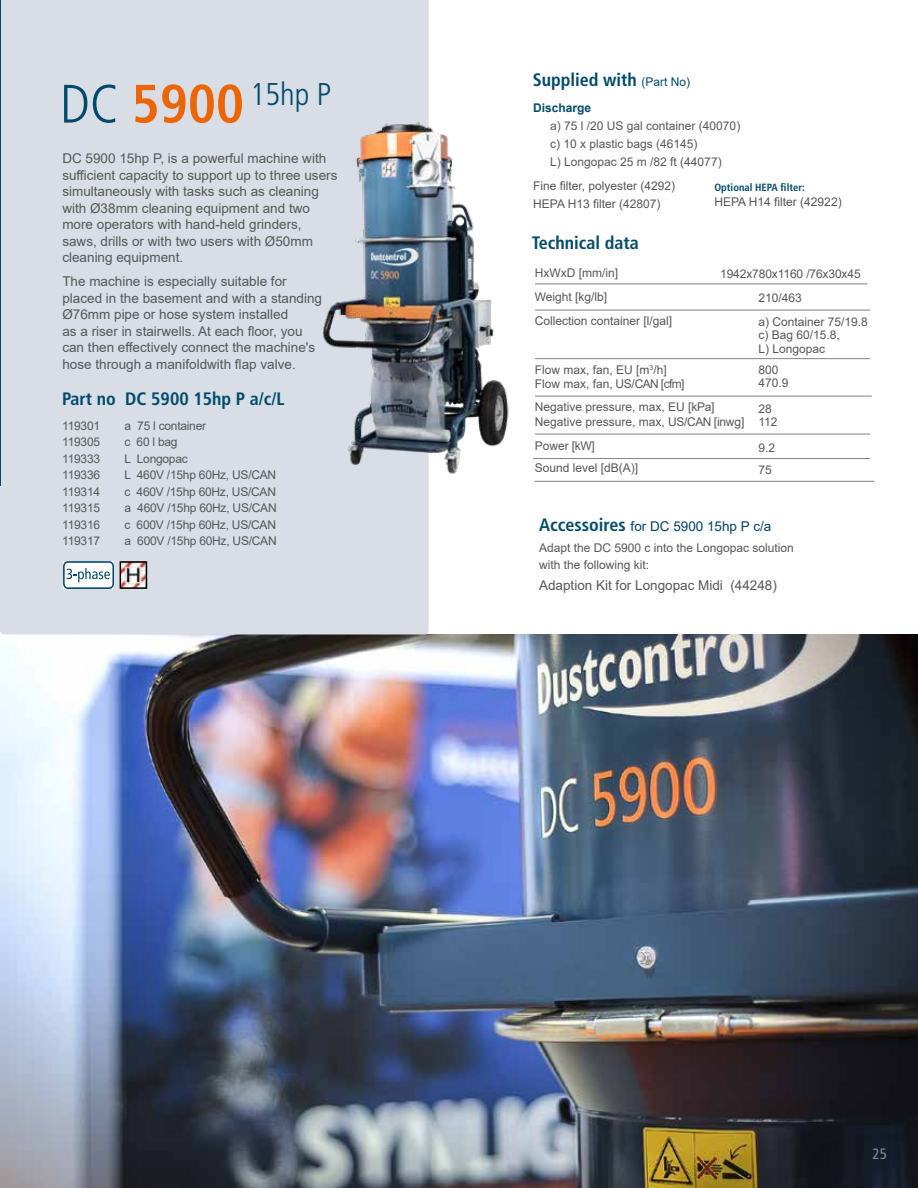
<style>
.page{position:relative;width:918px;height:1188px;background:#fff}
.page>*{position:absolute;margin:0;border:0;box-sizing:border-box;transform-origin:0 0}
.t1{font:300 condensed 31.5px "Frutiger LT Pro";color:#004b6c}
.t2{font:700 condensed 18px "Frutiger LT Pro";color:#004b6c}
.t3{font:condensed 15px "Frutiger LT Pro";color:#86888c}
.t4{font:13.5px/16.5px "Arial";color:#575756}
.t5{font:13.5px "Arial";color:#004467}
.t6{font:12px/24px "Arial";color:#575756}
.t7{font:12px "Arial";letter-spacing:-.02em;color:#575756}
.t8{font:700 12px "Arial";color:#004b6c}
.t9{font:700 condensed 10.5px "Frutiger LT Pro";color:#004b6c}
.s1{font-size:54px}
.s2{font-weight:700;font-size:54px;color:#ec6608}
.s3{font-family:"Arial";font-weight:400;font-stretch:normal;font-size:12px}
.s4{font-family:"Frutiger LT Pro";font-weight:700;font-stretch:condensed;font-size:18px;color:#004b6c}
.s5{font-family:"Frutiger LT Pro";font-weight:700;font-stretch:condensed;font-size:18px}
</style>
<div class="page">
<img style="left:0;top:634px;width:918px;height:554px">
<div style="left:0;top:0;width:429px;height:634px;background:#d8dde6"></div>
<img style="left:321px;top:95px;width:188px;height:385px">
<hr style="left:535px;top:283px;width:333px;height:1px;background:#86888c">
<hr style="left:535px;top:310px;width:335px;height:1px;background:#86888c">
<hr style="left:535px;top:358px;width:335px;height:1px;background:#86888c">
<hr style="left:535px;top:396px;width:337px;height:1px;background:#86888c">
<hr style="left:535px;top:434px;width:335px;height:1px;background:#86888c">
<hr style="left:533px;top:458px;width:337px;height:1px;background:#86888c">
<hr style="left:534px;top:481px;width:340px;height:1px;background:#86888c">
<svg style="left:63px;top:561px;width:51px;height:28px"></svg>
<img style="left:122px;top:563px;width:23px;height:24px">
<div style="left:120px;top:561px;width:27px;height:28px;border:1px solid #000"></div>
<hr style="left:0;top:0;width:1px;height:486px;background:#004b6c">
<h1 class="t1" style="left:60px;top:76px;width:273px"><span class="s1">DC</span> <span class="s2">5900</span> 15hp P</h1>
<p class="t4" style="left:62px;top:150px;width:277px">DC 5900 15hp P, is a powerful machine with sufficient capacity to support up to three users simultaneously with tasks such as cleaning with Ø38mm cleaning equipment and two more operators with hand-held grinders, saws, drills or with two users with Ø50mm cleaning equipment.</p>
<p class="t4" style="left:62px;top:273px;width:261px">The machine is especially suitable for placed in the basement and with a standing Ø76mm pipe or hose system installed<br>as a riser in stairwells. At each floor, you can then effectively connect the machine's hose through a manifoldwith flap valve.</p>
<h2 class="t2" style="left:62px;top:388px;width:224px">Part no DC 5900 15hp P a/c/L</h2>
<p class="t6" style="left:62px;top:413px;width:39px">119301</p>
<p class="t7" style="left:125px;top:417px;width:83px">a 75 l container</p>
<p class="t6" style="left:62px;top:430px;width:39px">119305</p>
<p class="t6" style="left:125px;top:430px;width:54px">c 60 l bag</p>
<p class="t6" style="left:62px;top:446px;width:39px">119333</p>
<p class="t7" style="left:125px;top:450px;width:65px">L Longopac</p>
<p class="t6" style="left:62px;top:463px;width:39px">119336</p>
<p class="t7" style="left:125px;top:467px;width:153px">L 460V /15hp 60Hz, US/CAN</p>
<p class="t6" style="left:62px;top:479px;width:39px">119314</p>
<p class="t7" style="left:125px;top:483px;width:153px">c 460V /15hp 60Hz, US/CAN</p>
<p class="t6" style="left:62px;top:496px;width:39px">119315</p>
<p class="t7" style="left:125px;top:500px;width:154px">a 460V /15hp 60Hz, US/CAN</p>
<p class="t6" style="left:62px;top:512px;width:39px">119316</p>
<p class="t7" style="left:125px;top:516px;width:153px">c 600V /15hp 60Hz, US/CAN</p>
<p class="t6" style="left:62px;top:529px;width:39px">119317</p>
<p class="t7" style="left:125px;top:533px;width:154px">a 600V /15hp 60Hz, US/CAN</p>
<h2 class="t2" style="left:533px;top:69px;width:159px">Supplied with <span class="s3">(Part No)</span></h2>
<p class="t8" style="left:533px;top:99px;width:60px">Discharge</p>
<p class="t6" style="left:550px;top:117px;width:192px;line-height:18px">a) 75 l /20 US gal container (40070) c) 10 x plastic bags (46145)<br>L) Longopac 25 m /82 ft (44077)</p>
<p class="t6" style="left:533px;top:177px;width:144px;line-height:18px">Fine filter, polyester (4292)<br>HEPA H13 filter (42807)</p>
<p class="t9" style="left:715px;top:181px;width:92px">Optional HEPA filter:</p>
<p class="t6" style="left:715px;top:190px;width:129px">HEPA H14 filter (42922)</p>
<h2 class="t2" style="left:532px;top:232px;width:109px">Technical data</h2>
<p class="t6" style="left:535px;top:261px;width:139px">HxWxD [mm/in]<br>Weight [kg/lb]<br>Collection container [l/gal]</p>
<p class="t6" style="left:535px;top:363px;width:151px;line-height:13.5px">Flow max, fan, EU [m<sup>3</sup>/h]<br>Flow max, fan, US/CAN [cfm]</p>
<p class="t6" style="left:535px;top:400px;width:211px;line-height:14.4px">Negative pressure, max, EU [kPa]<br>Negative pressure, max, US/CAN [inwg]</p>
<p class="t6" style="left:535px;top:434px;width:105px;line-height:22.5px">Power [kW]<br>Sound level [dB(A)]</p>
<p class="t6" style="left:758px;top:261px;width:111px;text-indent:-38px">1942x780x1160 /76x30x45<br>210/463<br>a) Container 75/19.8</p>
<p class="t6" style="left:758px;top:328px;width:83px;line-height:13.5px">c) Bag 60/15.8,<br>L) Longopac</p>
<p class="t6" style="left:758px;top:363px;width:32px;line-height:13.5px">800<br>470.9</p>
<p class="t6" style="left:758px;top:402px;width:21px;line-height:13.5px">28<br>112</p>
<p class="t6" style="left:758px;top:436px;width:18px;line-height:22.5px">9.2<br>75</p>
<p class="t5" style="left:539px;top:517px;width:234px"><span class="s4">Accessoire</span><span class="s5">s</span> for DC 5900 15hp P c/a</p>
<p class="t6" style="left:539px;top:539px;width:256px;line-height:16.5px">Adapt the DC 5900 c into the Longopac solution with the following kit:</p>
<p class="t4" style="left:539px;top:576px;width:239px">Adaption Kit for Longopac Midi (44248)</p>
<p class="t3" style="left:873px;top:1145px;width:16px">25</p>
</div>
